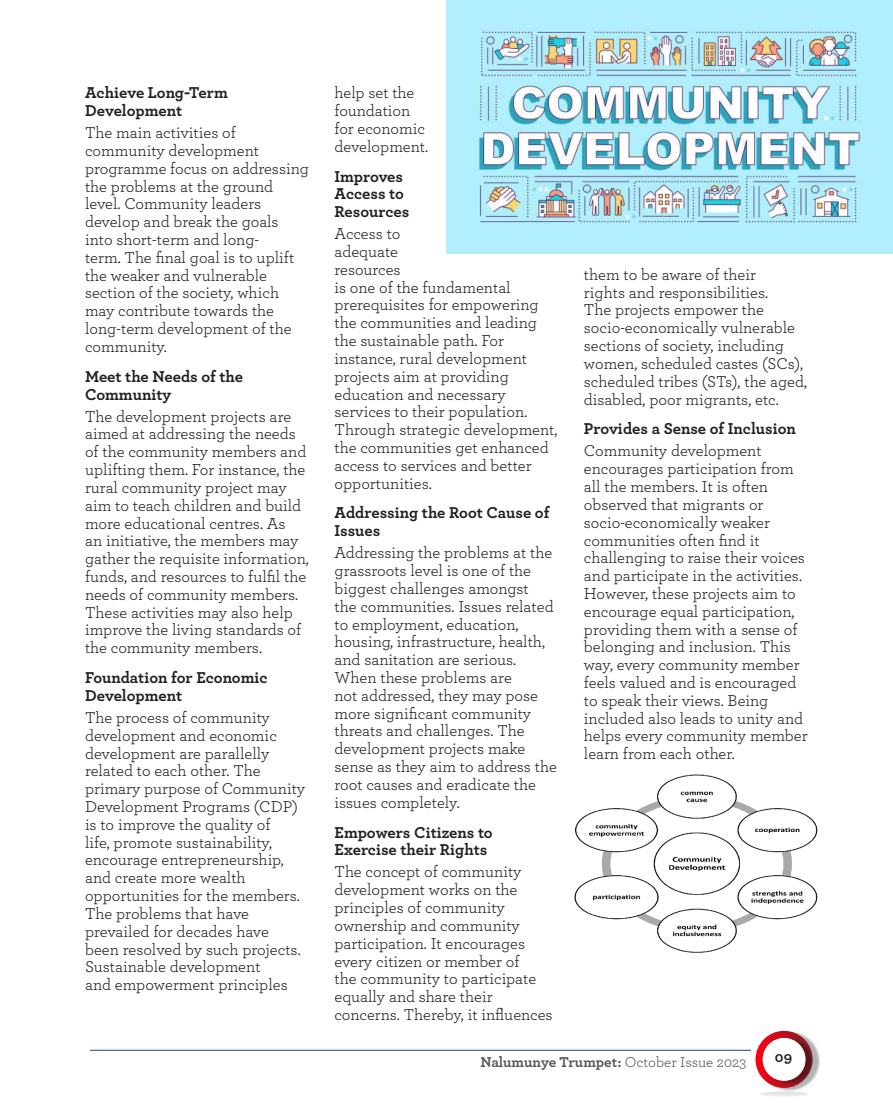
<style>
.page{position:relative;width:893px;height:1106px;background:#fff}
.page>*{position:absolute;margin:0;border:0;box-sizing:border-box;transform-origin:0 0}
.BODY_TEXT{font:16.5px/17.9px "Archer";color:#231f20}
.BODY_TEXT-2{font:700 16.5px/17.9px "Archer";color:#231f20}
.t1{font:700 15px "Archer";letter-spacing:-.005em;color:#57585a}
.t2{font:700 15px "Archer";color:#231f20}
.s1{font-weight:400}
</style>
<div class="page">
<img style="left:447px;top:0;width:446px;height:253px">
<img style="left:574px;top:775px;width:244px;height:177px">
<img style="left:758px;top:1031px;width:62px;height:60px">
<svg style="left:755px;top:1030px;width:58px;height:57px"></svg>
<img style="left:765px;top:1036px;width:49px;height:49px">
<div style="left:763px;top:1037px;width:43px;height:43px;background:#fff;border-radius:50%"></div>
<svg style="left:761px;top:1091px;width:47px;height:5px"></svg>
<hr style="left:90px;top:1050px;width:661px;height:1px;background:#253f8e">
<p class="BODY_TEXT-2" style="left:85px;top:83px;width:144px">Achieve Long-Term<br>Development</p>
<p class="BODY_TEXT" style="left:85px;top:123px;width:225px">The main activities of community development programme focus on addressing the problems at the ground level. Community leaders develop and break the goals into short-term and long-<br>term. The final goal is to uplift the weaker and vulnerable section of the society, which may contribute towards the long-term development of the community.</p>
<p class="BODY_TEXT-2" style="left:85px;top:366px;width:160px">Meet the Needs of the<br>Community</p>
<p class="BODY_TEXT" style="left:85px;top:406px;width:225px">The development projects are aimed at addressing the needs of the community members and uplifting them. For instance, the rural community project may aim to teach children and build more educational centres. As<br>an initiative, the members may gather the requisite information, funds, and resources to fulfil the needs of community members.<br>These activities may also help improve the living standards of the community members.</p>
<p class="BODY_TEXT-2" style="left:85px;top:667px;width:184px">Foundation for Economic<br>Development</p>
<p class="BODY_TEXT" style="left:85px;top:707px;width:222px">The process of community development and economic development are parallelly related to each other. The primary purpose of Community<br>Development Programs (CDP) is to improve the quality of<br>life, promote sustainability, encourage entrepreneurship, and create more wealth opportunities for the members.<br>The problems that have prevailed for decades have been resolved by such projects.<br>Sustainable development<br>and empowerment principles</p>
<p class="BODY_TEXT" style="left:334px;top:83px;width:95px">help set the foundation for economic development.</p>
<p class="BODY_TEXT-2" style="left:334px;top:166px;width:76px">Improves<br>Access to<br>Resources</p>
<p class="BODY_TEXT" style="left:334px;top:224px;width:225px">Access to<br>adequate<br>resources<br>is one of the fundamental prerequisites for empowering the communities and leading the sustainable path. For instance, rural development projects aim at providing education and necessary services to their population.<br>Through strategic development, the communities get enhanced access to services and better opportunities.</p>
<p class="BODY_TEXT-2" style="left:334px;top:503px;width:216px">Addressing the Root Cause of<br>Issues</p>
<p class="BODY_TEXT" style="left:334px;top:543px;width:224px">Addressing the problems at the grassroots level is one of the biggest challenges amongst<br>the communities. Issues related to employment, education, housing, infrastructure, health, and sanitation are serious.<br>When these problems are<br>not addressed, they may pose more significant community threats and challenges. The development projects make sense as they aim to address the root causes and eradicate the issues completely.</p>
<p class="BODY_TEXT-2" style="left:334px;top:822px;width:160px">Empowers Citizens to<br>Exercise their Rights</p>
<p class="BODY_TEXT" style="left:334px;top:862px;width:220px">The concept of community development works on the principles of community ownership and community participation. It encourages every citizen or member of<br>the community to participate equally and share their concerns. Thereby, it influences</p>
<p class="BODY_TEXT" style="left:584px;top:265px;width:225px">them to be aware of their<br>rights and responsibilities.<br>The projects empower the socio-economically vulnerable sections of society, including women, scheduled castes (SCs), scheduled tribes (STs), the aged, disabled, poor migrants, etc.</p>
<p class="BODY_TEXT-2" style="left:584px;top:419px;width:213px">Provides a Sense of Inclusion</p>
<p class="BODY_TEXT" style="left:584px;top:441px;width:225px">Community development encourages participation from all the members. It is often observed that migrants or socio-economically weaker communities often find it challenging to raise their voices and participate in the activities.<br>However, these projects aim to encourage equal participation, providing them with a sense of belonging and inclusion. This way, every community member feels valued and is encouraged to speak their views. Being included also leads to unity and helps every community member learn from each other.</p>
<p class="t1" style="left:480px;top:1049px;width:268px">Nalumunye Trumpet: <span class="s1">October Issue 2023</span></p>
<p class="t2" style="left:775px;top:1045px;width:19px">09</p>
</div>
